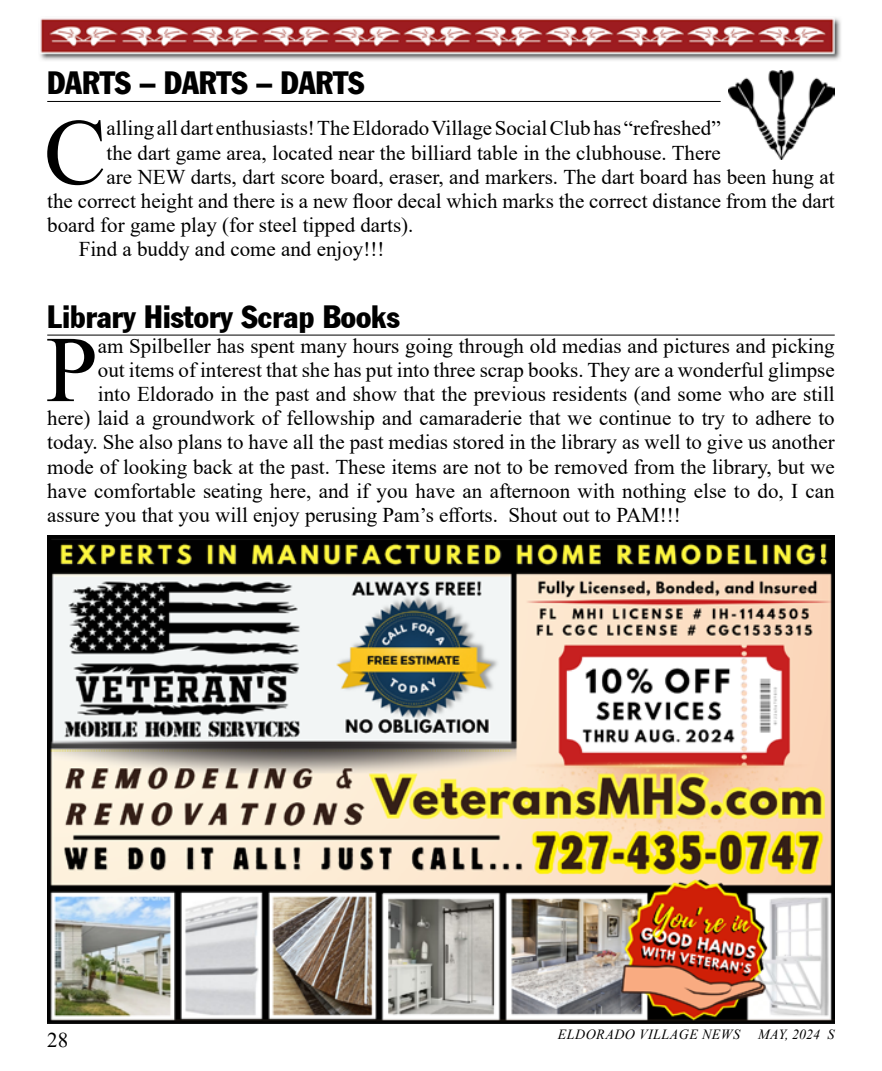
<style>
.page{position:relative;width:882px;height:1071px;background:#fff}
.page>*{position:absolute;margin:0;border:0;box-sizing:border-box;transform-origin:0 0}
.t1{font:93.98px "Times New Roman";color:#000}
.t2{font:31.5px "Franklin Gothic Condensed";color:#000}
.t3{font:700 26.25px "Myriad Pro";color:#f4ec4c}
.t4{font:21px "Times New Roman";color:#000}
.t5{font:italic 14px "Times New Roman";letter-spacing:.035em;color:#000}
</style>
<div class="page">
<img style="left:40px;top:18px;width:801px;height:43px">
<img style="left:47px;top:536px;width:788px;height:488px">
<hr style="left:47px;top:101px;width:674px;height:1px;background:#000">
<hr style="left:47px;top:335px;width:788px;height:1px;background:#000">
<img style="left:729px;top:71px;width:106px;height:89px">
<h2 class="t2" style="left:47px;top:64px;width:319px">DARTS – DARTS – DARTS</h2>
<h1 class="t1" style="left:44px;top:86px;width:64px">C</h1>
<p class="t4" style="left:107px;top:114px;width:616px">alling all dart enthusiasts! The Eldorado Village Social Club has “refreshed”</p>
<p class="t4" style="left:107px;top:138px;width:616px">the dart game area, located near the billiard table in the clubhouse. There</p>
<p class="t4" style="left:107px;top:162px;width:730px">are NEW darts, dart score board, eraser, and markers. The dart board has been hung at</p>
<p class="t4" style="left:47px;top:186px;width:789px">the correct height and there is a new floor decal which marks the correct distance from the dart</p>
<p class="t4" style="left:47px;top:210px;width:368px">board for game play (for steel tipped darts).</p>
<p class="t4" style="left:79px;top:234px;width:307px">Find a buddy and come and enjoy!!!</p>
<h2 class="t2" style="left:47px;top:297px;width:354px">Library History Scrap Books</h2>
<h1 class="t1" style="left:46px;top:303px;width:54px">P</h1>
<p class="t4" style="left:98px;top:331px;width:738px">am Spilbeller has spent many hours going through old medias and pictures and picking</p>
<p class="t4" style="left:98px;top:355px;width:738px">out items of interest that she has put into three scrap books. They are a wonderful glimpse</p>
<p class="t4" style="left:98px;top:379px;width:738px">into Eldorado in the past and show that the previous residents (and some who are still</p>
<p class="t4" style="left:47px;top:403px;width:789px">here) laid a groundwork of fellowship and camaraderie that we continue to try to adhere to</p>
<p class="t4" style="left:47px;top:428px;width:789px">today. She also plans to have all the past medias stored in the library as well to give us another</p>
<p class="t4" style="left:47px;top:452px;width:789px">mode of looking back at the past. These items are not to be removed from the library, but we</p>
<p class="t4" style="left:47px;top:476px;width:789px">have comfortable seating here, and if you have an afternoon with nothing else to do, I can</p>
<p class="t4" style="left:47px;top:500px;width:635px">assure you that you will enjoy perusing Pam’s efforts. Shout out to PAM!!!</p>
<p class="t4" style="left:47px;top:1025px;width:22px">28</p>
<p class="t3" style="left:820px;top:537px;width:9px">!</p>
<p class="t5" style="left:558px;top:1024px;width:184px">ELDORADO VILLAGE NEWS</p>
<p class="t5" style="left:758px;top:1024px;width:78px">MAY, 2024 S</p>
</div>
